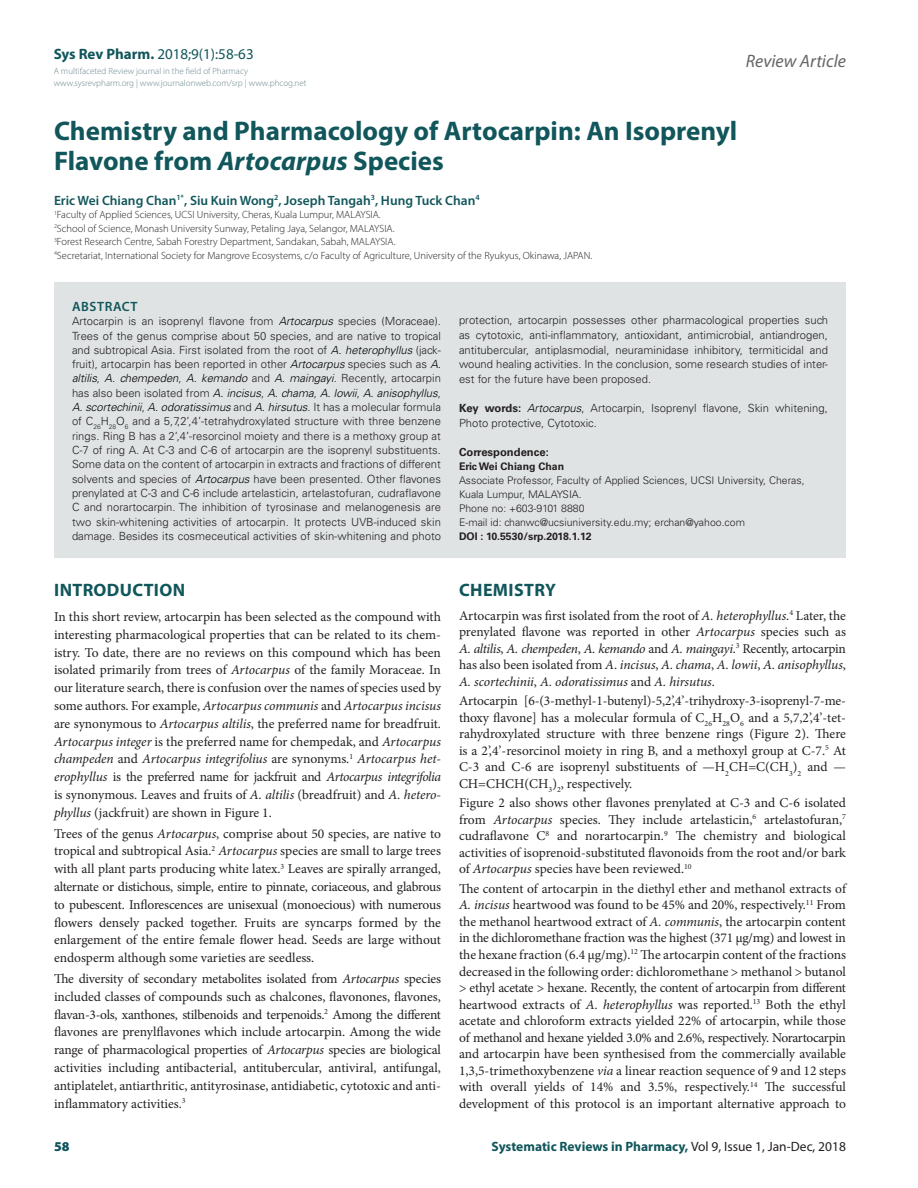
<style>
.page{position:relative;width:918px;height:1188px;background:#fff}
.page>*{position:absolute;margin:0;border:0;box-sizing:border-box;transform-origin:0 0}
.CT{font:700 27px/30px "Myriad Pro";color:#11565b}
._1_HD{font:700 18px "Myriad Pro";letter-spacing:.02em;color:#11565b}
.t1{font:italic 18px "Myriad Pro";color:#666}
.t2{font:15px "Myriad Pro";color:#11565b}
.TXT{font:13.5px/16.5px "Minion Pro";color:#231f20;text-align:justify}
.CA{font:600 13.5px "Myriad Pro";color:#11565b}
.LRH{font:700 13.5px "Myriad Pro";color:#11565b}
.ABS_HD{font:600 13.5px "Myriad Pro";letter-spacing:.04em;color:#11565b}
.LRH-2{font:900 13.5px "Myriad Pro";color:#11565b}
.ABS_TXT{font:300 11.25px/14.2px "Univers LT Std";color:#231f20;text-align:justify}
.ABS_TXT-2{font:700 11.25px "Univers LT Std";color:#231f20}
.CA_Aff{font:300 10.5px "Myriad Pro";color:#231f20}
.ABS_AU_ADD{font:300 10.5px/14px "Univers LT Std";color:#231f20}
.ABS_AU_ADD-2{font:700 10.5px "Univers LT Std";color:#231f20}
.t3{font:300 9px/12px "Myriad Pro";color:#69858b}
.s1{font-weight:700}
.s2{font-style:italic}
.s3{font-style:italic;color:#000}
.s4{font-weight:400;color:#231f20}
</style>
<div class="page">
<div style="left:54px;top:283px;width:792px;height:275px;background:#e0e3e4"></div>
<p class="t2" style="left:54px;top:45px;width:201px"><span class="s1">Sys Rev Pharm.</span> 2018;9(1):58-63</p>
<p class="t3" style="left:54px;top:65px;width:254px">A multifaceted Review journal in the field of Pharmacy www.sysrevpharm.org | www.journalonweb.com/srp | www.phcog.net</p>
<p class="CT" style="left:54px;top:115px;width:685px">Chemistry and Pharmacology of Artocarpin: An Isoprenyl<br>Flavone from <span class="s2">Artocarpus</span> Species</p>
<p class="CA" style="left:54px;top:191px;width:427px">Eric Wei Chiang Chan<sup>1*</sup>, Siu Kuin Wong<sup>2</sup>, Joseph Tangah<sup>3</sup>, Hung Tuck Chan<sup>4</sup></p>
<p class="CA_Aff" style="left:54px;top:208px;width:328px"><sup>1</sup>Faculty of Applied Sciences, UCSI University, Cheras, Kuala Lumpur, MALAYSIA.</p>
<p class="CA_Aff" style="left:54px;top:222px;width:342px"><sup>2</sup>School of Science, Monash University Sunway, Petaling Jaya, Selangor, MALAYSIA.</p>
<p class="CA_Aff" style="left:54px;top:235px;width:343px"><sup>3</sup>Forest Research Centre, Sabah Forestry Department, Sandakan, Sabah, MALAYSIA.</p>
<p class="CA_Aff" style="left:54px;top:249px;width:540px"><sup>4</sup>Secretariat, International Society for Mangrove Ecosystems, c/o Faculty of Agriculture, University of the Ryukyus, Okinawa, JAPAN.</p>
<h2 class="t1" style="left:746px;top:50px;width:102px">Review Article</h2>
<p class="ABS_HD" style="left:72px;top:298px;width:67px">ABSTRACT</p>
<p class="ABS_TXT" style="left:72px;top:314px;width:371px">Artocarpin is an isoprenyl flavone from <span class="s3">Artocarpus</span> species (Moraceae).<br>Trees of the genus comprise about 50 species, and are native to tropical and subtropical Asia. First isolated from the root of <span class="s3">A. heterophyllus</span> (jack&shy;fruit), artocarpin has been reported in other <span class="s3">Artocarpus</span> species such as <span class="s3">A. altilis</span>, <span class="s3">A. chempeden</span>, <span class="s3">A. kemando</span> and <span class="s3">A. maingayi</span>. Recently, artocarpin has also been isolated from <span class="s3">A. incisus</span>, <span class="s3">A. chama</span>, <span class="s3">A. lowii</span>, <span class="s3">A. anisophyllus</span>, <span class="s3">A. scortechinii</span>, <span class="s3">A. odoratissimus</span> and <span class="s3">A. hirsutus</span>. It has a molecular formula of C<sub>26</sub>H<sub>28</sub>O<sub>6</sub> and a 5,7,2’,4’-tetrahydroxylated structure with three benzene rings. Ring B has a 2’,4’-resorcinol moiety and there is a methoxy group at C-7 of ring A. At C-3 and C-6 of artocarpin are the isoprenyl substituents.<br>Some data on the content of artocarpin in extracts and fractions of different solvents and species of <span class="s3">Artocarpus</span> have been presented. Other flavones prenylated at C-3 and C-6 include artelasticin, artelastofuran, cudraflavone C and norartocarpin. The inhibition of tyrosinase and melanogenesis are two skin-whitening activities of artocarpin. It protects UVB-induced skin damage. Besides its cosmeceutical activities of skin-whitening and photo</p>
<p class="ABS_TXT" style="left:459px;top:313px;width:371px;line-height:14.7px">protection, artocarpin possesses other pharmacological properties such as cytotoxic, anti-inflammatory, antioxidant, antimicrobial, antiandrogen, antitubercular, antiplasmodial, neuraminidase inhibitory, termiticidal and wound healing activities. In the conclusion, some research studies of inter&shy;est for the future have been proposed.</p>
<p class="ABS_TXT" style="left:459px;top:401px;width:370px;line-height:14.7px"><span class="s1">Key words:</span> <span class="s3">Artocarpus</span>, Artocarpin, Isoprenyl flavone, Skin whitening,<br>Photo protective, Cytotoxic.</p>
<p class="ABS_TXT-2" style="left:459px;top:446px;width:91px">Correspondence:</p>
<p class="ABS_AU_ADD-2" style="left:459px;top:460px;width:107px">Eric Wei Chiang Chan</p>
<p class="ABS_AU_ADD" style="left:459px;top:474px;width:347px">Associate Professor, Faculty of Applied Sciences, UCSI University, Cheras,<br>Kuala Lumpur, MALAYSIA.</p>
<p class="ABS_AU_ADD" style="left:459px;top:501px;width:127px">Phone no: +603-9101 8880</p>
<p class="ABS_AU_ADD" style="left:459px;top:515px;width:288px">E-mail id: chanwc@ucsiuniversity.edu.my; erchan@yahoo.com</p>
<p class="ABS_AU_ADD-2" style="left:459px;top:530px;width:134px">DOI : 10.5530/srp.2018.1.12</p>
<p class="_1_HD" style="left:54px;top:578px;width:132px">INTRODUCTION</p>
<p class="TXT" style="left:54px;top:608px;width:389px;line-height:17.9px">In this short review, artocarpin has been selected as the compound with interesting pharmacological properties that can be related to its chem&shy;istry. To date, there are no reviews on this compound which has been isolated primarily from trees of <span class="s2">Artocarpus</span> of the family Moraceae. In our literature search, there is confusion over the names of species used by some authors. For example, <span class="s2">Artocarpus communis</span> and <span class="s2">Artocarpus incisus </span>are synonymous to <span class="s2">Artocarpus altilis</span>, the preferred name for breadfruit.<br><span class="s2">Artocarpus integer</span> is the preferred name for chempedak, and <span class="s2">Artocarpus champeden</span> and <span class="s2">Artocarpus integrifolius</span> are synonyms.<sup>1</sup> <span class="s2">Artocarpus het&shy;erophyllus</span> is the preferred name for jackfruit and <span class="s2">Artocarpus integrifolia </span>is synonymous. Leaves and fruits of <span class="s2">A. altilis</span> (breadfruit) and <span class="s2">A. hetero&shy;phyllus</span> (jackfruit) are shown in Figure 1.</p>
<p class="TXT" style="left:54px;top:824px;width:389px;line-height:17.9px">Trees of the genus <span class="s2">Artocarpus</span>, comprise about 50 species, are native to tropical and subtropical Asia.<sup>2</sup> <span class="s2">Artocarpus</span> species are small to large trees with all plant parts producing white latex.<sup>3</sup> Leaves are spirally arranged, alternate or distichous, simple, entire to pinnate, coriaceous, and glabrous to pubescent. Inflorescences are unisexual (monoecious) with numerous flowers densely packed together. Fruits are syncarps formed by the enlargement of the entire female flower head. Seeds are large without endosperm although some varieties are seedless.</p>
<p class="TXT" style="left:54px;top:970px;width:389px;line-height:17.9px">The diversity of secondary metabolites isolated from <span class="s2">Artocarpus</span> species included classes of compounds such as chalcones, flavonones, flavones, flavan-3-ols, xanthones, stilbenoids and terpenoids.<sup>2</sup> Among the different flavones are prenylflavones which include artocarpin. Among the wide range of pharmacological properties of <span class="s2">Artocarpus</span> species are biological activities including antibacterial, antitubercular, antiviral, antifungal, antiplatelet, antiarthritic, antityrosinase, antidiabetic, cytotoxic and anti&shy;inflammatory activities.<sup>3</sup></p>
<p class="_1_HD" style="left:459px;top:578px;width:98px">CHEMISTRY</p>
<p class="TXT" style="left:459px;top:607px;width:389px">Artocarpin was first isolated from the root of <span class="s2">A. heterophyllus</span>.<sup>4</sup> Later, the prenylated flavone was reported in other <span class="s2">Artocarpus</span> species such as <span class="s2">A. altilis</span>, <span class="s2">A. chempeden</span>, <span class="s2">A. kemando</span> and <span class="s2">A. maingayi</span>.<sup>3</sup> Recently, artocarpin has also been isolated from <span class="s2">A</span>. <span class="s2">incisus</span>, <span class="s2">A. chama</span>, <span class="s2">A. lowii</span>, <span class="s2">A. anisophyllus</span>, <span class="s2">A. scortechinii</span>, <span class="s2">A. odoratissimus</span> and <span class="s2">A. hirsutus</span>.</p>
<p class="TXT" style="left:459px;top:693px;width:389px">Artocarpin [6-(3-methyl-1-butenyl)-5,2’,4’-trihydroxy-3-isoprenyl-7-me&shy;thoxy flavone] has a molecular formula of C<sub>26</sub>H<sub>28</sub>O<sub>6</sub> and a 5,7,2’,4’-tet&shy;rahydroxylated structure with three benzene rings (Figure 2). There is a 2’,4’-resorcinol moiety in ring B, and a methoxyl group at C-7.<sup>5</sup> At C-3 and C-6 are isoprenyl substituents of —H<sub>2</sub>CH=C(CH<sub>3</sub>)<sub>2</sub> and — CH=CHCH(CH<sub>3</sub>)<sub>2</sub>, respectively.</p>
<p class="TXT" style="left:459px;top:795px;width:389px">Figure 2 also shows other flavones prenylated at C-3 and C-6 isolated from <span class="s2">Artocarpus</span> species. They include artelasticin,<sup>6</sup> artelastofuran,<sup>7 </sup>cudraflavone C<sup>8</sup> and norartocarpin.<sup>9</sup> The chemistry and biological activities of isoprenoid-substituted flavonoids from the root and/or bark of <span class="s2">Artocarpus</span> species have been reviewed.<sup>10</sup></p>
<p class="TXT" style="left:459px;top:880px;width:389px">The content of artocarpin in the diethyl ether and methanol extracts of <span class="s2">A. incisus</span> heartwood was found to be 45% and 20%, respectively.<sup>11</sup> From the methanol heartwood extract of <span class="s2">A. communis</span>, the artocarpin content in the dichloromethane fraction was the highest (371 µg/mg) and lowest in the hexane fraction (6.4 µg/mg).<sup>12</sup> The artocarpin content of the fractions decreased in the following order: dichloromethane &gt; methanol &gt; butanol &gt; ethyl acetate &gt; hexane. Recently, the content of artocarpin from different heartwood extracts of <span class="s2">A. heterophyllus</span> was reported.<sup>13</sup> Both the ethyl acetate and chloroform extracts yielded 22% of artocarpin, while those of methanol and hexane yielded 3.0% and 2.6%, respectively. Norartocarpin and artocarpin have been synthesised from the commercially available 1,3,5-trimethoxybenzene <span class="s2">via</span> a linear reaction sequence of 9 and 12 steps with overall yields of 14% and 3.5%, respectively.<sup>14</sup> The successful development of this protocol is an important alternative approach to</p>
<p class="LRH-2" style="left:54px;top:1137px;width:17px">58</p>
<p class="LRH" style="left:492px;top:1137px;width:356px">Systematic Reviews in Pharmacy, <span class="s4">Vol 9, Issue 1, Jan-Dec, 2018</span></p>
</div>
